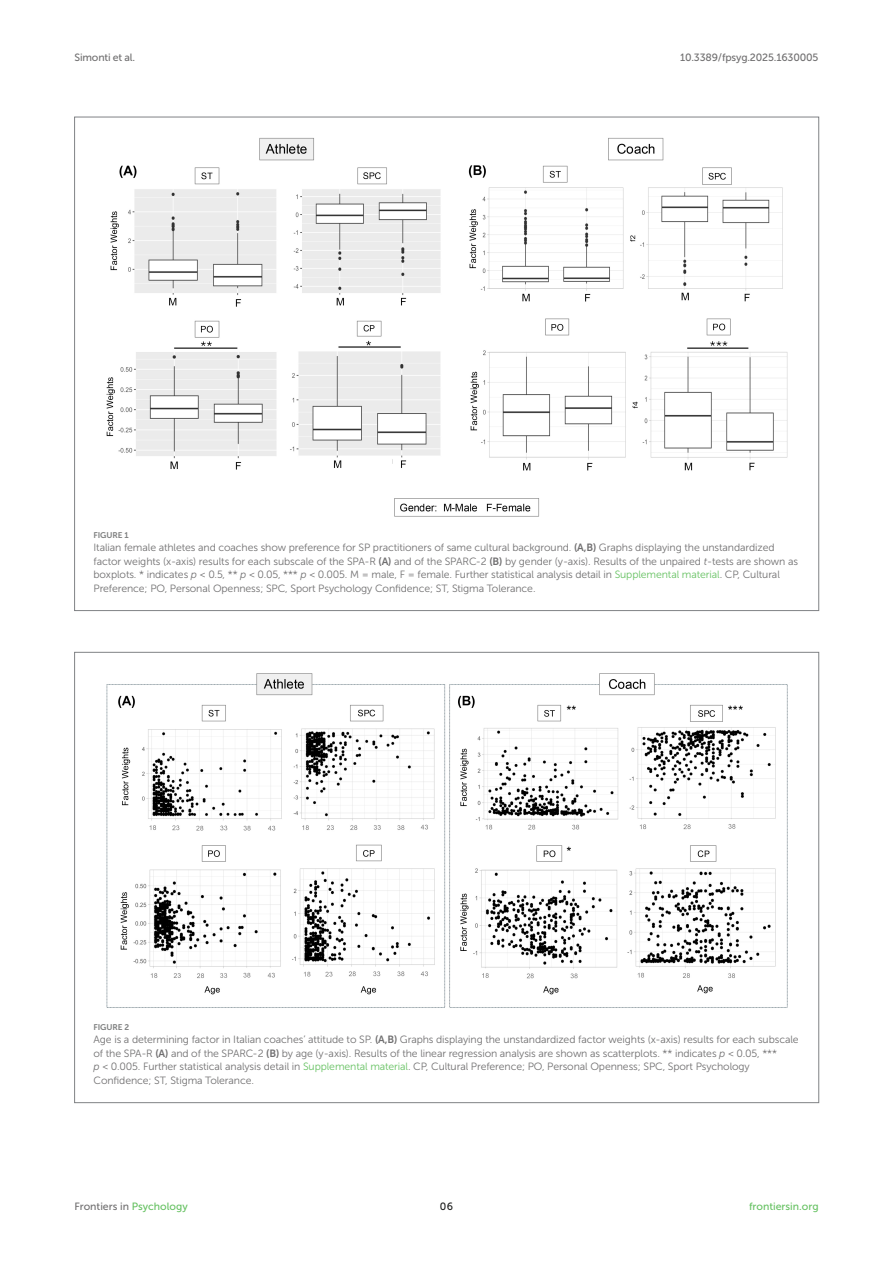
<style>
.page{position:relative;width:893px;height:1263px;background:#fff}
.page>*{position:absolute;margin:0;border:0;box-sizing:border-box;transform-origin:0 0}
.FIG_LEG{font:10.5px/13.5px "Museo Sans 300";letter-spacing:-.01em;color:#706f70}
.t1{font:10.5px "Museo Sans 500";letter-spacing:-.015em;color:#706f70}
.t2{font:10.5px "Museo Sans 500";color:#65c161}
.t3{font:10.5px "Museo Sans 500";color:#1b1c1b}
.FIG_HD{font:8.25px "Museo Sans 700";letter-spacing:-.01em;color:#7e7f7f}
.s1{font-family:"Museo Sans 700"}
.s2{font-style:italic}
.s3{color:#65c161}
</style>
<div class="page">
<img style="left:106px;top:137px;width:682px;height:380px">
<img style="left:106px;top:673px;width:682px;height:335px">
<p class="t1" style="left:74px;top:51px;width:62px">Simonti et al.</p>
<p class="t1" style="left:680px;top:51px;width:140px">10.3389/fpsyg.2025.1630005</p>
<p class="FIG_HD" style="left:94px;top:530px;width:37px">FIGURE 1</p>
<p class="FIG_LEG" style="left:94px;top:541px;width:706px">Italian female athletes and coaches show preference for SP practitioners of same cultural background. <span class="s1">(A,B)</span> Graphs displaying the unstandardized factor weights (x-axis) results for each subscale of the SPA-R <span class="s1">(A)</span> and of the SPARC-2 <span class="s1">(B)</span> by gender (y-axis). Results of the unpaired <span class="s2">t</span>-tests are shown as boxplots. * indicates <span class="s2">p</span> &lt; 0.5, ** <span class="s2">p</span> &lt; 0.05, *** <span class="s2">p</span> &lt; 0.005. M = male, F = female. Further statistical analysis detail in <span class="s3">Supplemental material</span>. CP, Cultural Preference; PO, Personal Openness; SPC, Sport Psychology Confidence; ST, Stigma Tolerance.</p>
<p class="FIG_HD" style="left:94px;top:1022px;width:37px">FIGURE 2</p>
<p class="FIG_LEG" style="left:94px;top:1033px;width:707px">Age is a determining factor in Italian coaches’ attitude to SP. <span class="s1">(A,B)</span> Graphs displaying the unstandardized factor weights (x-axis) results for each subscale of the SPA-R <span class="s1">(A)</span> and of the SPARC-2 <span class="s1">(B)</span> by age (y-axis). Results of the linear regression analysis are shown as scatterplots. ** indicates <span class="s2">p</span> &lt; 0.05, ***<br><span class="s2">p</span> &lt; 0.005. Further statistical analysis detail in <span class="s3">Supplemental material</span>. CP, Cultural Preference; PO, Personal Openness; SPC, Sport Psychology Confidence; ST, Stigma Tolerance.</p>
<p class="t1" style="left:74px;top:1200px;width:115px">Frontiers in <span class="s3">Psychology</span></p>
<p class="t3" style="left:440px;top:1200px;width:15px">06</p>
<p class="t2" style="left:749px;top:1200px;width:71px">frontiersin.org</p>
</div>
